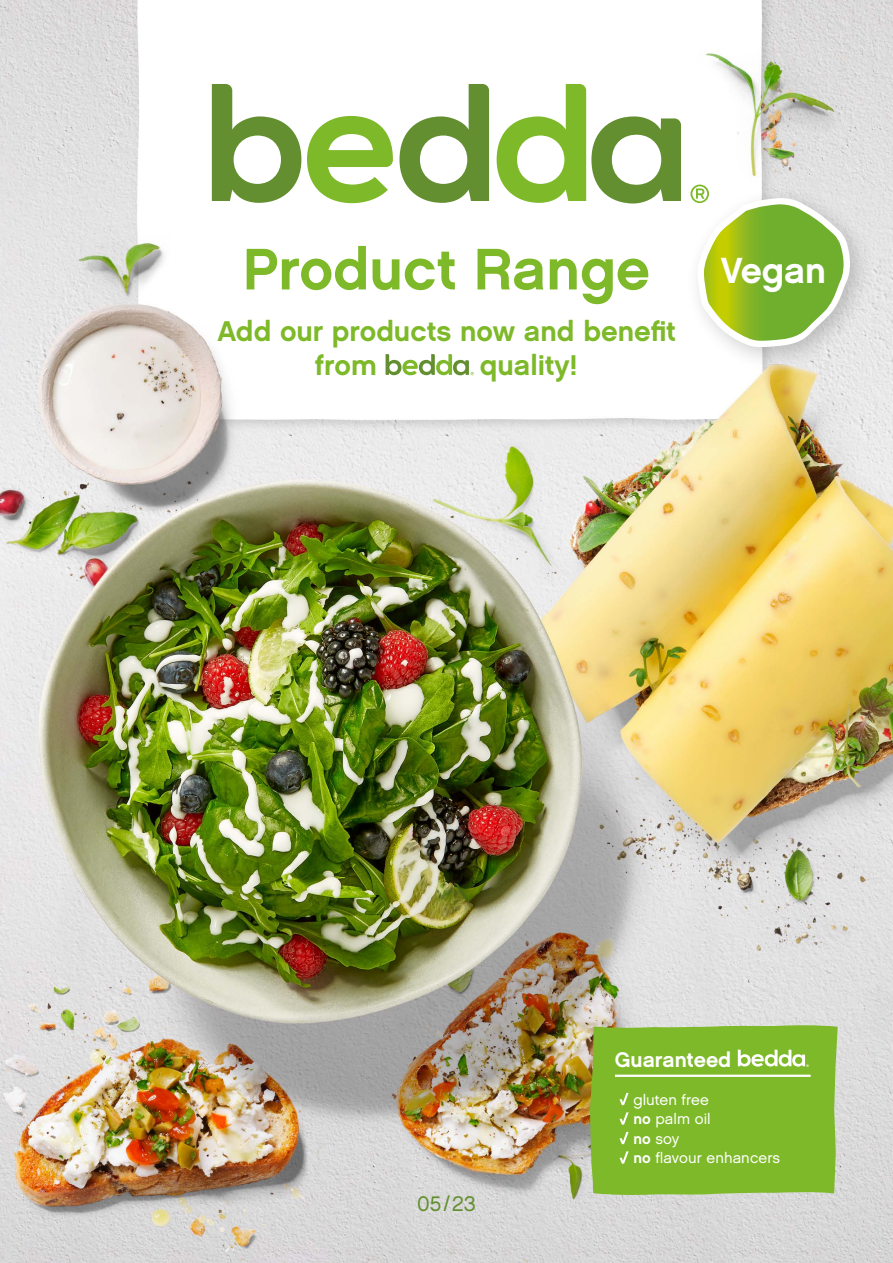
<style>
.page{position:relative;width:893px;height:1263px;background:#fff}
.page>*{position:absolute;margin:0;border:0;box-sizing:border-box;transform-origin:0 0}
.t1{font:58.5px "Chalet New York Nineteen Sixty";color:#7db928}
.t2{font:36.3px "Chalet New York Nineteen Sixty";color:#fff}
.t3{font:28.5px/34.2px "Chalet New York Nineteen Sixty";color:#7db928}
.t4{font:21px "Chalet New York Nineteen Sixty";color:#fff}
.t5{font:21px "Chalet London Nineteen Sixty";color:#638f30}
.t6{font:15px/19.5px "Chalet London Nineteen Sixty";letter-spacing:.005em;color:#fff}
.t7{font:3.6px "Chalet London Nineteen Sixty";color:#fff}
.s1{font-family:"Chalet New York Nineteen Sixty"}
</style>
<div class="page">
<img style="left:0;top:0;width:893px;height:1263px">
<svg style="left:590px;top:1025px;width:248px;height:170px;background:#82ba31"></svg>
<hr style="left:615px;top:1075px;width:196px;height:2px;background:#fff">
<svg style="left:212px;top:84px;width:89px;height:119px"></svg>
<svg style="left:307px;top:116px;width:86px;height:87px"></svg>
<svg style="left:399px;top:84px;width:90px;height:119px"></svg>
<svg style="left:497px;top:84px;width:184px;height:119px"></svg>
<svg style="left:386px;top:354px;width:88px;height:21px"></svg>
<div style="left:685px;top:185px;width:190px;height:187px;background:#000;opacity:.2"></div>
<svg style="left:690px;top:185px;width:161px;height:162px"></svg>
<img style="left:704px;top:204px;width:139px;height:137px">
<h1 class="t1" style="left:243px;top:232px;width:409px">Product Range</h1>
<h3 class="t3" style="left:315px;top:314px;width:362px;text-indent:-98px">Add our products now and benefit from</h3>
<h3 class="t3" style="left:480px;top:348px;width:99px">quality!</h3>
<h2 class="t2" style="left:721px;top:248px;width:107px">Vegan</h2>
<h3 class="t5" style="left:417px;top:1190px;width:60px">05/23</h3>
<h3 class="t4" style="left:615px;top:1046px;width:118px">Guaranteed</h3>
<p class="t6" style="left:633px;top:1090px;width:148px">gluten free<br><span class="s1">no</span> palm oil<br><span class="s1">no</span> soy<br><span class="s1">no</span> flavour enhancers</p>
<p class="t7" style="left:806px;top:1063px;width:4px">®</p>
</div>
